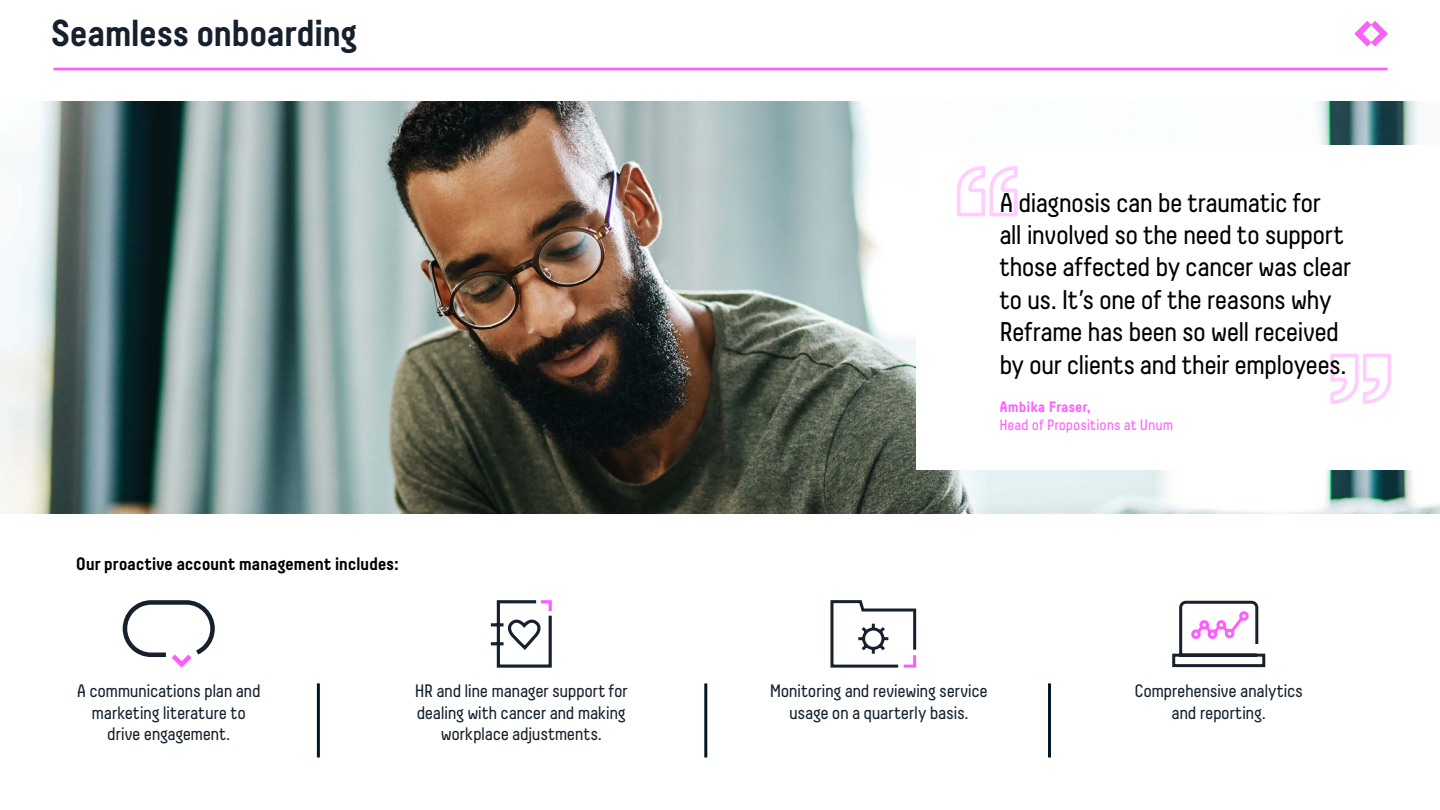
<style>
.page{position:relative;width:1440px;height:810px;background:#fff}
.page>*{position:absolute;margin:0;border:0;box-sizing:border-box;transform-origin:0 0}
.t1{font:700 37.5px "Decima";letter-spacing:-.035em;color:#16212d}
.t2{font:27px/32.5px "Decima";letter-spacing:-.03em;color:#000}
.t3{font:18px/21.6px "Decima";letter-spacing:-.025em;color:#16212d;text-align:center}
.t4{font:700 18px "Decima";letter-spacing:-.025em;color:#000}
.t5{font:15px "Decima";color:#ff5dff}
.t6{font:700 15px "Decima";color:#ff5dff}
</style>
<div class="page">
<img style="left:1354px;top:21px;width:34px;height:26px">
<img style="left:0;top:101px;width:1440px;height:412px">
<hr style="left:317px;top:683px;width:3px;height:75px;background:#001727">
<hr style="left:704px;top:683px;width:3px;height:75px;background:#001727">
<hr style="left:1048px;top:683px;width:3px;height:75px;background:#001727">
<hr style="left:53px;top:68px;width:1335px;height:2px;background:#ff5dff">
<div style="left:916px;top:145px;width:524px;height:324px;background:#fff"></div>
<svg style="left:956px;top:165px;width:62px;height:52px"></svg>
<svg style="left:1330px;top:353px;width:62px;height:52px"></svg>
<svg style="left:830px;top:600px;width:87px;height:68px"></svg>
<svg style="left:490px;top:600px;width:62px;height:68px"></svg>
<svg style="left:1172px;top:600px;width:94px;height:68px"></svg>
<svg style="left:122px;top:600px;width:93px;height:68px"></svg>
<p class="t1" style="left:50px;top:11px;width:309px">Seamless onboarding</p>
<p class="t4" style="left:76px;top:553px;width:324px">Our proactive account management includes:</p>
<p class="t2" style="left:999px;top:186px;width:353px">A diagnosis can be traumatic for<br>all involved so the need to support those affected by cancer was clear to us. It’s one of the reasons why Reframe has been so well received by our clients and their employees.</p>
<p class="t6" style="left:999px;top:398px;width:93px">Ambika Fraser,</p>
<p class="t5" style="left:999px;top:416px;width:175px">Head of Propositions at Unum</p>
<p class="t3" style="left:77px;top:680px;width:185px">A communications plan and marketing literature to drive engagement.</p>
<p class="t3" style="left:1134px;top:680px;width:170px">Comprehensive analytics and reporting.</p>
<p class="t3" style="left:415px;top:680px;width:215px">HR and line manager support for dealing with cancer and making workplace adjustments.</p>
<p class="t3" style="left:770px;top:680px;width:219px">Monitoring and reviewing service usage on a quarterly basis.</p>
</div>
